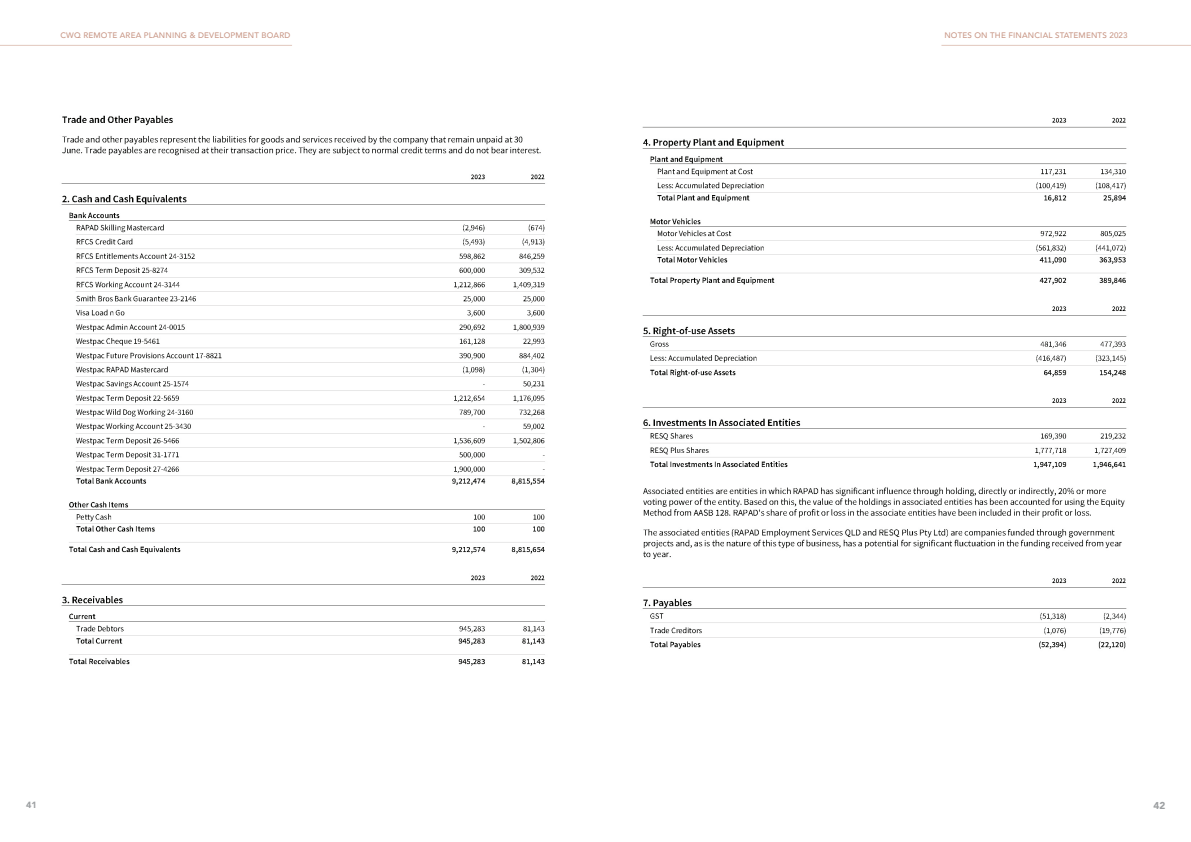
<style>
.page{position:relative;width:1191px;height:842px;background:#fff}
.page>*{position:absolute;margin:0;border:0;box-sizing:border-box;transform-origin:0 0}
.t1{font:900 10px "Avenir";color:#9da0a2}
.t2{font:900 9px "Avenir";color:#9da0a2}
.t3{font:500 8px "Avenir";letter-spacing:.02em;color:#c99887}
</style>
<div class="page">
<hr style="left:941px;top:45px;width:250px;height:1px;background:#e2c7bc">
<hr style="left:0;top:45px;width:292px;height:1px;background:#e2c7bc">
<img style="left:61px;top:115px;width:1066px;height:551px">
<p class="t3" style="left:60px;top:28px;width:231px">CWQ REMOTE AREA PLANNING &amp; DEVELOPMENT BOARD</p>
<p class="t2" style="left:26px;top:798px;width:12px">41</p>
<p class="t3" style="left:944px;top:28px;width:185px">NOTES ON THE FINANCIAL STATEMENTS 2023</p>
<p class="t1" style="left:1153px;top:797px;width:13px">42</p>
</div>
